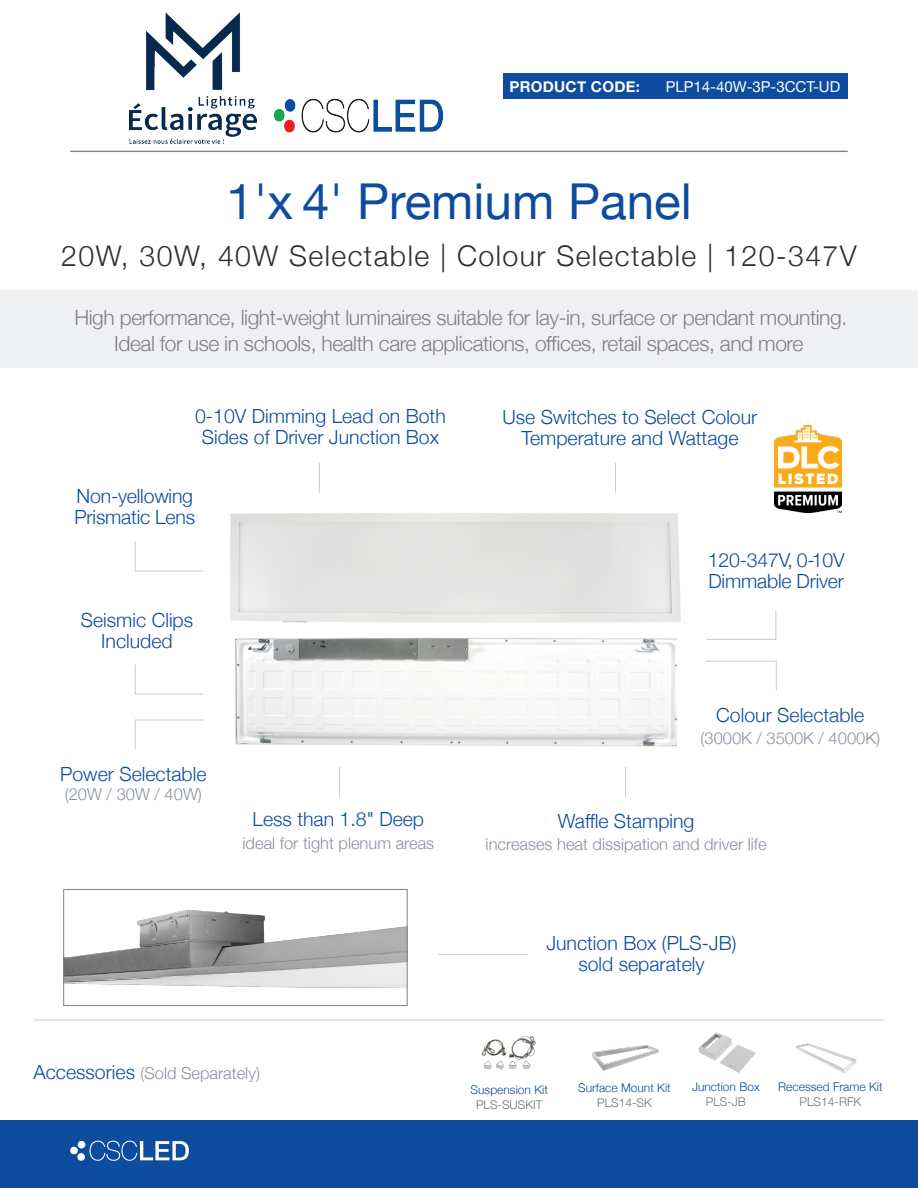
<style>
.page{position:relative;width:918px;height:1188px;background:#fff}
.page>*{position:absolute;margin:0;border:0;box-sizing:border-box;transform-origin:0 0}
.t1{font:49.5px "Helvetica Neue";color:#0d4c9f}
.t2{font:300 28.5px "Helvetica Neue";letter-spacing:.05em;color:#2e2f2e}
.t3{font:300 21px "Helvetica Neue";letter-spacing:-.02em;color:#818183}
.t4{font:300 19.5px/21px "Helvetica Neue";color:#0d4c9f;text-align:center}
.t5{font:300 16.5px "Helvetica Neue";color:#8891a0}
.t6{font:15px "Helvetica Neue";color:#fff}
.t7{font:700 15px "Helvetica Neue";letter-spacing:.02em;color:#fff}
.t8{font:300 12px "Helvetica Neue";color:#0d4d9d}
.t9{font:300 12px "Helvetica Neue";color:#717271}
.s1{font-weight:300}
.s2{font-size:19.5px;color:#0d4c9f}
</style>
<div class="page">
<img style="left:230px;top:513px;width:451px;height:110px">
<img style="left:65px;top:909px;width:341px;height:79px">
<div style="left:63px;top:889px;width:345px;height:117px;border:1px solid #818183"></div>
<div style="left:0;top:1120px;width:918px;height:68px;background:#0d4c9f"></div>
<svg style="left:90px;top:1141px;width:99px;height:20px"></svg>
<div style="left:78px;top:1141px;width:7px;height:7px;background:#fff;border-radius:4px"></div>
<div style="left:77px;top:1153px;width:8px;height:8px;background:#fff;border-radius:4px"></div>
<div style="left:70px;top:1147px;width:8px;height:7px;background:#fff;border-radius:4px"></div>
<img style="left:274px;top:98px;width:169px;height:35px">
<div style="left:503px;top:74px;width:345px;height:25px;background:#0d4c9f"></div>
<hr style="left:70px;top:151px;width:778px;height:1px;background:#818183">
<div style="left:0;top:291px;width:918px;height:77px;background:#eff0f2"></div>
<hr style="left:34px;top:1020px;width:850px;height:1px;background:#cdcacb">
<svg style="left:134px;top:541px;width:69px;height:31px"></svg>
<svg style="left:134px;top:664px;width:69px;height:31px"></svg>
<hr style="left:319px;top:463px;width:1px;height:30px;background:#cdcacb">
<hr style="left:615px;top:463px;width:1px;height:30px;background:#cdcacb">
<img style="left:698px;top:1032px;width:58px;height:41px">
<img style="left:481px;top:1036px;width:55px;height:34px">
<svg style="left:134px;top:719px;width:69px;height:31px"></svg>
<svg style="left:707px;top:610px;width:70px;height:30px"></svg>
<svg style="left:705px;top:660px;width:72px;height:31px"></svg>
<hr style="left:438px;top:954px;width:89px;height:1px;background:#cdcacb">
<hr style="left:625px;top:767px;width:1px;height:30px;background:#cdcacb">
<img style="left:592px;top:1045px;width:67px;height:26px">
<img style="left:795px;top:1043px;width:62px;height:31px">
<img style="left:235px;top:638px;width:442px;height:109px">
<img style="left:774px;top:426px;width:67px;height:86px">
<hr style="left:339px;top:767px;width:1px;height:30px;background:#cdcacb">
<img style="left:130px;top:13px;width:127px;height:130px">
<p class="t7" style="left:509px;top:75px;width:132px">PRODUCT CODE:</p>
<p class="t6" style="left:666px;top:76px;width:176px">PLP14-40W-3P-3CCT-UD</p>
<p class="t1" style="left:226px;top:166px;width:467px">1<span class="s1">'</span>x 4<span class="s1">'</span> Premium Panel</p>
<p class="t2" style="left:61px;top:233px;width:797px">20W, 30W, 40W Selectable | Colour Selectable | 120-347V</p>
<p class="t3" style="left:74px;top:301px;width:774px">High performance, light-weight luminaires suitable for lay-in, surface or pendant mounting.</p>
<p class="t3" style="left:114px;top:326px;width:691px">Ideal for use in schools, health care applications, offices, retail spaces, and more</p>
<p class="t4" style="left:195px;top:405px;width:252px">0-10V Dimming Lead on Both<br>Sides of Driver Junction Box</p>
<p class="t4" style="left:75px;top:484px;width:122px;text-align:left">Non-yellowing<br>Prismatic Lens</p>
<p class="t4" style="left:81px;top:608px;width:114px">Seismic Clips</p>
<p class="t4" style="left:101px;top:629px;width:73px">Included</p>
<p class="t4" style="left:60px;top:762px;width:148px">Power Selectable</p>
<p class="t5" style="left:65px;top:781px;width:139px">(20W / 30W / 40W)</p>
<p class="t4" style="left:253px;top:808px;width:173px">Less than 1.8" Deep</p>
<p class="t5" style="left:243px;top:830px;width:193px">ideal for tight plenum areas</p>
<p class="t4" style="left:502px;top:405px;width:257px">Use Switches to Select Colour<br>Temperature and Wattage</p>
<p class="t4" style="left:708px;top:549px;width:138px;text-align:left">120-347V, 0-10V<br>Dimmable Driver</p>
<p class="t4" style="left:716px;top:703px;width:150px">Colour Selectable</p>
<p class="t5" style="left:701px;top:725px;width:181px">(3000K / 3500K / 4000K)</p>
<p class="t4" style="left:558px;top:809px;width:138px">Waffle Stamping</p>
<p class="t5" style="left:486px;top:831px;width:283px">increases heat dissipation and driver life</p>
<p class="t4" style="left:546px;top:931px;width:191px">Junction Box (PLS-JB) sold separately</p>
<p class="t5" style="left:34px;top:1060px;width:228px"><span class="s2">Accessories</span> (Sold Separately)</p>
<p class="t8" style="left:471px;top:1080px;width:79px">Suspension Kit</p>
<p class="t9" style="left:476px;top:1095px;width:68px">PLS-SUSKIT</p>
<p class="t8" style="left:578px;top:1078px;width:94px">Surface Mount Kit</p>
<p class="t9" style="left:597px;top:1093px;width:56px">PLS14-SK</p>
<p class="t8" style="left:692px;top:1077px;width:69px">Junction Box</p>
<p class="t9" style="left:706px;top:1092px;width:42px">PLS-JB</p>
<p class="t8" style="left:778px;top:1077px;width:106px">Recessed Frame Kit</p>
<p class="t9" style="left:800px;top:1092px;width:63px">PLS14-RFK</p>
</div>
